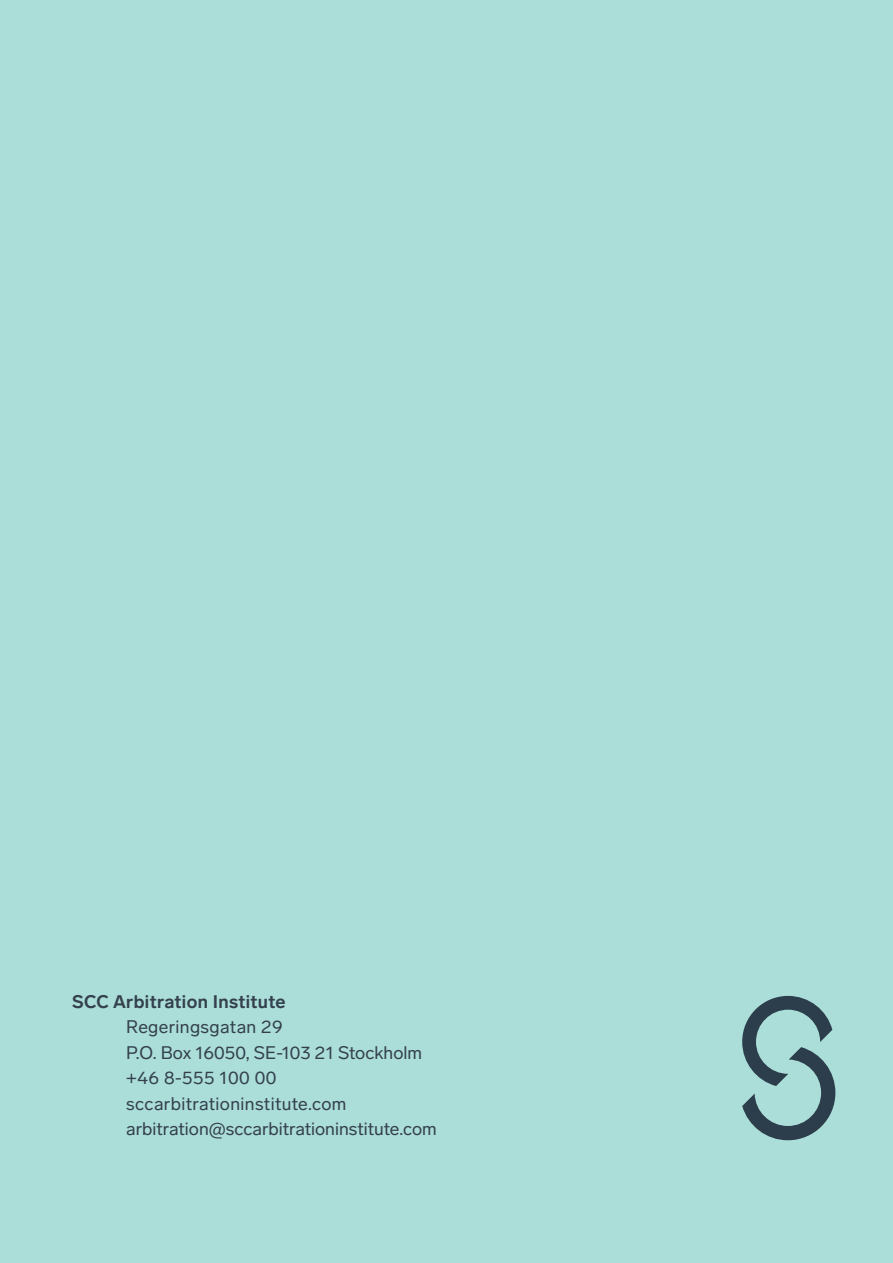
<style>
.page{position:relative;width:893px;height:1263px;background:#abded8}
.page>*{position:absolute;margin:0;border:0;box-sizing:border-box;transform-origin:0 0}
.t1{font:18px "Lab Grotesque";color:#34404e}
.t2{font:18px "Lab Grotesque";letter-spacing:.02em;color:#34404e}
.t3{font:700 18px "Lab Grotesque";letter-spacing:.02em;color:#34404e}
.t4{font:18px "Lab Grotesque";letter-spacing:.025em;color:#34404e}
</style>
<div class="page">
<svg style="left:742px;top:996px;width:93px;height:144px"></svg>
<p class="t3" style="left:72px;top:989px;width:215px">SCC Arbitration Institute</p>
<p class="t2" style="left:126px;top:1015px;width:158px">Regeringsgatan 29</p>
<p class="t1" style="left:126px;top:1041px;width:297px">P.O. Box 16050, SE-103 21 Stockholm</p>
<p class="t4" style="left:126px;top:1066px;width:152px">+46 8-555 100 00</p>
<p class="t2" style="left:126px;top:1092px;width:222px">sccarbitrationinstitute.com</p>
<p class="t1" style="left:126px;top:1117px;width:312px">arbitration@sccarbitrationinstitute.com</p>
</div>
